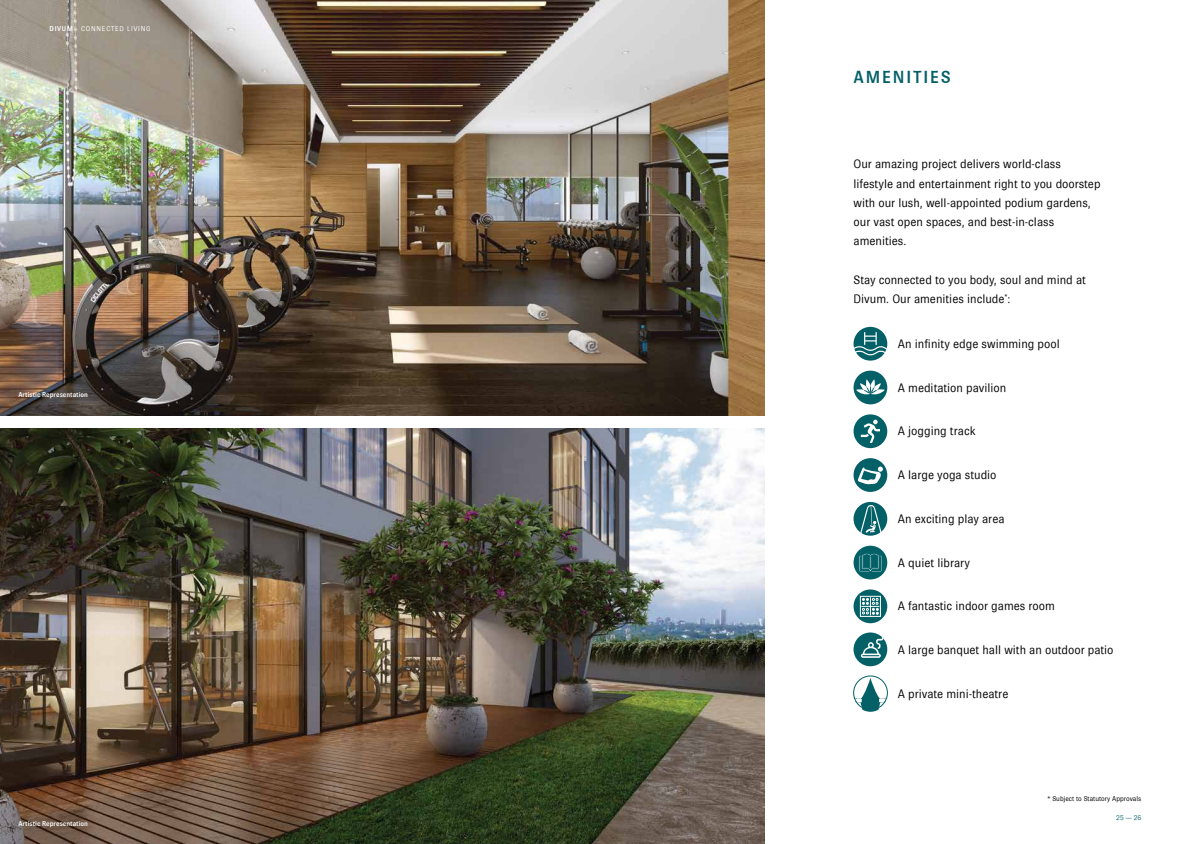
<style>
.page{position:relative;width:1191px;height:844px;background:#fff}
.page>*{position:absolute;margin:0;border:0;box-sizing:border-box;transform-origin:0 0}
.t1{font:500 17.5px "Brown";letter-spacing:.1em;color:#036067}
.t2{font:300 12.25px/19.2px "Brown";color:#000}
.t3{font:500 7px "Brown";color:#fff}
.t4{font:300 7px "Brown";color:#000}
.t5{font:300 7px "Brown";letter-spacing:.1em;color:#fff}
.t6{font:300 7px "Brown";color:#036067}
.s1{font-weight:500}
</style>
<div class="page">
<img style="left:0;top:428px;width:764px;height:415px">
<img style="left:0;top:0;width:764px;height:416px">
<div style="left:853px;top:414px;width:34px;height:34px;background:#036067;border-radius:50%"></div>
<div style="left:853px;top:458px;width:34px;height:34px;background:#036067;border-radius:50%"></div>
<div style="left:853px;top:502px;width:34px;height:33px;background:#036067;border-radius:50%"></div>
<div style="left:853px;top:545px;width:34px;height:34px;background:#036067;border-radius:50%"></div>
<svg style="left:853px;top:589px;width:34px;height:34px"></svg>
<svg style="left:853px;top:632px;width:34px;height:34px"></svg>
<div style="left:853px;top:327px;width:34px;height:33px;background:#036067;border-radius:50%"></div>
<div style="left:853px;top:370px;width:34px;height:34px;background:#036067;border-radius:50%"></div>
<svg style="left:853px;top:332px;width:35px;height:23px"></svg>
<svg style="left:856px;top:379px;width:28px;height:16px"></svg>
<svg style="left:861px;top:419px;width:19px;height:24px"></svg>
<svg style="left:858px;top:466px;width:25px;height:18px"></svg>
<svg style="left:859px;top:505px;width:23px;height:30px"></svg>
<svg style="left:859px;top:553px;width:23px;height:19px"></svg>
<svg style="left:860px;top:595px;width:21px;height:21px"></svg>
<svg style="left:861px;top:636px;width:22px;height:21px"></svg>
<svg style="left:853px;top:677px;width:35px;height:34px"></svg>
<div style="left:853px;top:675px;width:34px;height:34px;border:1px solid #036067;border-radius:50%"></div>
<p class="t5" style="left:50px;top:25px;width:102px"><span class="s1">DIVUM</span> - CONNECTED LIVING</p>
<p class="t3" style="left:18px;top:391px;width:71px">Artistic Representation</p>
<p class="t3" style="left:18px;top:819px;width:71px">Artistic Representation</p>
<h1 class="t1" style="left:853px;top:67px;width:99px">AMENITIES</h1>
<p class="t2" style="left:853px;top:154px;width:248px">Our amazing project delivers world-class lifestyle and entertainment right to you doorstep with our lush, well-appointed podium gardens, our vast open spaces, and best-in-class amenities.</p>
<p class="t2" style="left:853px;top:270px;width:234px">Stay connected to you body, soul and mind at<br>Divum. Our amenities include<sup>*</sup>:</p>
<p class="t2" style="left:898px;top:334px;width:163px">An infinity edge swimming pool</p>
<p class="t2" style="left:898px;top:377px;width:110px">A meditation pavilion</p>
<p class="t2" style="left:898px;top:421px;width:79px">A jogging track</p>
<p class="t2" style="left:898px;top:465px;width:100px">A large yoga studio</p>
<p class="t2" style="left:898px;top:509px;width:108px">An exciting play area</p>
<p class="t2" style="left:898px;top:552px;width:74px">A quiet library</p>
<p class="t2" style="left:898px;top:596px;width:159px">A fantastic indoor games room</p>
<p class="t2" style="left:898px;top:640px;width:217px">A large banquet hall with an outdoor patio</p>
<p class="t2" style="left:898px;top:684px;width:112px">A private mini-theatre</p>
<p class="t4" style="left:1047px;top:794px;width:95px">* Subject to Statutory Approvals</p>
<p class="t6" style="left:1116px;top:813px;width:27px">25 — 26</p>
</div>
